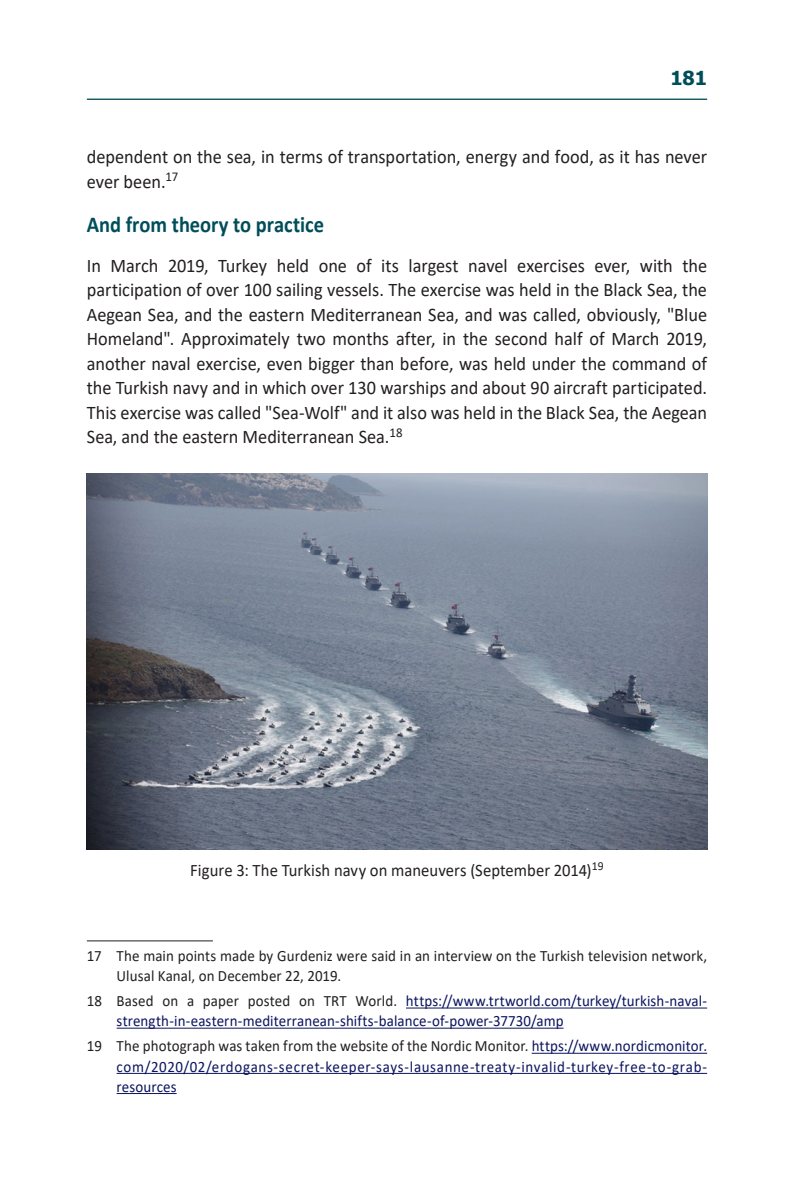
<style>
.page{position:relative;width:794px;height:1191px;background:#fff}
.page>*{position:absolute;margin:0;border:0;box-sizing:border-box;transform-origin:0 0}
.כותרת_2{font:700 22.75px "Calibri";color:#004e59;scale:.9 1}
.t1{font:19.25px/24.5px "Calibri";letter-spacing:-.005em;color:#231f20;scale:.95 1}
.t2{font:700 19.25px "Tahoma";color:#004e59}
.איור{font:17.5px "Calibri";color:#231f20;scale:.95 1}
.הערת_שוליים{font:15.75px/20.1px "Calibri";letter-spacing:.01em;color:#0b145e;scale:.95 1}
.הערת_שוליים-2{font:15.75px/20.1px "Calibri";letter-spacing:.005em;color:#231f20;scale:.95 1}
.s1{color:#231f20}
</style>
<div class="page">
<hr style="left:87px;top:99px;width:620px;height:1px;background:#004e59">
<img style="left:87px;top:474px;width:620px;height:375px">
<hr style="left:87px;top:940px;width:126px;height:1px;background:#231f20">
<hr style="left:406px;top:1007px;width:301px;height:1px;background:#0b145e">
<hr style="left:117px;top:1027px;width:446px;height:1px;background:#0b145e">
<hr style="left:532px;top:1053px;width:175px;height:1px;background:#0b145e">
<hr style="left:117px;top:1073px;width:590px;height:1px;background:#0b145e">
<hr style="left:117px;top:1093px;width:60px;height:1px;background:#0b145e">
<p class="t2" style="left:670px;top:65px;width:38px">181</p>
<p class="t1" style="left:87px;top:144px;width:654px">dependent on the sea, in terms of transportation, energy and food, as it has never ever been.<sup>17</sup></p>
<p class="כותרת_2" style="left:87px;top:209px;width:265px">And from theory to practice</p>
<p class="t1" style="left:87px;top:252px;width:654px;text-align:justify">In March 2019, Turkey held one of its largest navel exercises ever, with the participation of over 100 sailing vessels. The exercise was held in the Black Sea, the Aegean Sea, and the eastern Mediterranean Sea, and was called, obviously, "Blue Homeland". Approximately two months after, in the second half of March 2019, another naval exercise, even bigger than before, was held under the command of the Turkish navy and in which over 130 warships and about 90 aircraft participated.<br>This exercise was called "Sea-Wolf" and it also was held in the Black Sea, the Aegean Sea, and the eastern Mediterranean Sea.<sup>18</sup></p>
<p class="איור" style="left:190px;top:857px;width:436px">Figure 3: The Turkish navy on maneuvers (September 2014)<sup>19</sup></p>
<p class="הערת_שוליים-2" style="left:117px;top:945px;width:623px;text-indent:-30px">17 The main points made by Gurdeniz were said in an interview on the Turkish television network,<br>Ulusal Kanal, on December 22, 2019.</p>
<p class="הערת_שוליים" style="left:117px;top:990px;width:623px;text-indent:-30px"><span class="s1">18 Based on a paper posted on TRT World.</span> https://www.trtworld.com/turkey/turkish-naval&shy;strength-in-eastern-mediterranean-shifts-balance-of-power-37730/amp</p>
<p class="הערת_שוליים" style="left:117px;top:1035px;width:623px;text-align:justify;text-indent:-30px"><span class="s1">19 The photograph was taken from the website of the Nordic Monitor.</span> https://www.nordicmonitor. com/2020/02/erdogans-secret-keeper-says-lausanne-treaty-invalid-turkey-free-to-grab&shy;resources</p>
</div>
